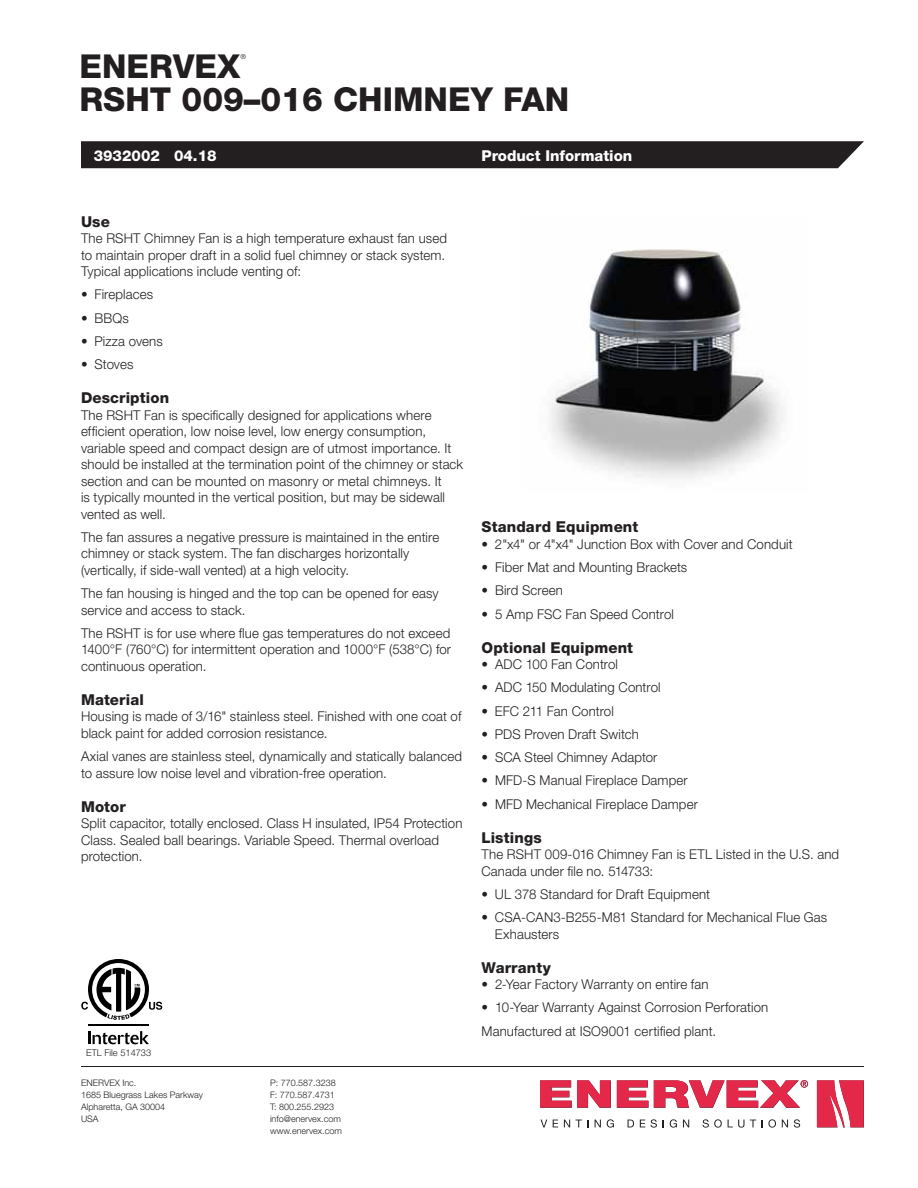
<style>
.page{position:relative;width:918px;height:1188px;background:#fff}
.page>*{position:absolute;margin:0;border:0;box-sizing:border-box;transform-origin:0 0}
.t1{font:800 33px "Helvetica Neue LT Std";color:#231f20}
.t2{font:800 15px "Helvetica Neue LT Std";letter-spacing:.01em;color:#231f20}
.t3{font:800 15px "Helvetica Neue LT Std";color:#fff}
.t4{font:300 13.5px/16.5px "Helvetica Neue LT Std";letter-spacing:.01em;color:#231f20}
.t5{font:300 9.3px "Helvetica Neue LT Std";color:#231f20}
.t6{font:300 9px/12px "Helvetica Neue LT Std";color:#231f20}
.t7{font:300 7.05px "Helvetica Neue LT Std";color:#231f20}
.s1{font-weight:900}
</style>
<div class="page">
<hr style="left:81px;top:1066px;width:783px;height:1px;background:#231f20">
<svg style="left:540px;top:1080px;width:71px;height:28px"></svg>
<svg style="left:817px;top:1080px;width:47px;height:47px;background:#e64d69"></svg>
<svg style="left:617px;top:1080px;width:191px;height:28px"></svg>
<svg style="left:541px;top:1120px;width:6px;height:7px"></svg>
<svg style="left:553px;top:1120px;width:5px;height:7px"></svg>
<svg style="left:564px;top:1120px;width:6px;height:7px"></svg>
<svg style="left:576px;top:1120px;width:12px;height:7px"></svg>
<svg style="left:595px;top:1120px;width:6px;height:7px"></svg>
<svg style="left:607px;top:1119px;width:7px;height:9px"></svg>
<svg style="left:628px;top:1120px;width:6px;height:7px"></svg>
<svg style="left:640px;top:1120px;width:5px;height:7px"></svg>
<svg style="left:651px;top:1119px;width:6px;height:9px"></svg>
<svg style="left:670px;top:1119px;width:7px;height:9px"></svg>
<svg style="left:683px;top:1120px;width:6px;height:7px"></svg>
<svg style="left:703px;top:1119px;width:19px;height:9px"></svg>
<svg style="left:728px;top:1120px;width:16px;height:8px"></svg>
<svg style="left:750px;top:1120px;width:6px;height:7px"></svg>
<svg style="left:762px;top:1119px;width:14px;height:9px"></svg>
<svg style="left:782px;top:1120px;width:6px;height:7px"></svg>
<svg style="left:794px;top:1119px;width:6px;height:9px"></svg>
<div style="left:81px;top:141px;width:783px;height:27px;background:#231f20"></div>
<img style="left:550px;top:249px;width:234px;height:230px">
<svg style="left:88px;top:1031px;width:61px;height:13px"></svg>
<hr style="left:88px;top:1025px;width:61px;height:1px;background:#000">
<svg style="left:81px;top:959px;width:81px;height:61px"></svg>
<h1 class="t1" style="left:80px;top:54px;width:162px">ENERVEX</h1>
<p class="t7" style="left:240px;top:54px;width:7px">®</p>
<h1 class="t1" style="left:80px;top:87px;width:491px">RSHT 009<span class="s1">–</span>016 CHIMNEY FAN</h1>
<p class="t3" style="left:94px;top:150px;width:124px">3932002 04.18</p>
<p class="t3" style="left:481px;top:150px;width:152px">Product Information</p>
<p class="t2" style="left:81px;top:216px;width:30px">Use</p>
<p class="t4" style="left:81px;top:231px;width:368px">The RSHT Chimney Fan is a high temperature exhaust fan used to maintain proper draft in a solid fuel chimney or stack system.<br>Typical applications include venting of:</p>
<p class="t4" style="left:81px;top:288px;width:74px">• Fireplaces</p>
<p class="t4" style="left:81px;top:311px;width:49px">• BBQs</p>
<p class="t4" style="left:81px;top:334px;width:83px">• Pizza ovens</p>
<p class="t4" style="left:81px;top:357px;width:54px">• Stoves</p>
<p class="t2" style="left:81px;top:392px;width:90px">Description</p>
<p class="t4" style="left:81px;top:408px;width:384px">The RSHT Fan is specifically designed for applications where efficient operation, low noise level, low energy consumption, variable speed and compact design are of utmost importance. It should be installed at the termination point of the chimney or stack section and can be mounted on masonry or metal chimneys. It<br>is typically mounted in the vertical position, but may be sidewall vented as well.</p>
<p class="t4" style="left:81px;top:530px;width:360px">The fan assures a negative pressure is maintained in the entire chimney or stack system. The fan discharges horizontally (vertically, if side-wall vented) at a high velocity.</p>
<p class="t4" style="left:81px;top:586px;width:359px">The fan housing is hinged and the top can be opened for easy service and access to stack.</p>
<p class="t4" style="left:81px;top:626px;width:372px;text-align:justify">The RSHT is for use where flue gas temperatures do not exceed 1400°F (760°C) for intermittent operation and 1000°F (538°C) for continuous operation.</p>
<p class="t2" style="left:81px;top:694px;width:64px">Material</p>
<p class="t4" style="left:81px;top:710px;width:382px">Housing is made of 3/16" stainless steel. Finished with one coat of black paint for added corrosion resistance.</p>
<p class="t4" style="left:81px;top:749px;width:383px">Axial vanes are stainless steel, dynamically and statically balanced to assure low noise level and vibration-free operation.</p>
<p class="t2" style="left:81px;top:801px;width:46px">Motor</p>
<p class="t4" style="left:81px;top:816px;width:383px">Split capacitor, totally enclosed. Class H insulated, IP54 Protection<br>Class. Sealed ball bearings. Variable Speed. Thermal overload protection.</p>
<p class="t5" style="left:86px;top:1049px;width:67px">ETL File 514733</p>
<p class="t6" style="left:81px;top:1078px;width:124px">ENERVEX Inc.<br>1685 Bluegrass Lakes Parkway<br>Alpharetta, GA 30004<br>USA</p>
<p class="t6" style="left:270px;top:1078px;width:73px">P: 770.587.3238<br>F: 770.587.4731<br>T: 800.255.2923 info@enervex.com www.enervex.com</p>
<p class="t2" style="left:482px;top:522px;width:158px">Standard Equipment</p>
<p class="t4" style="left:482px;top:537px;width:313px">• 2"x4" or 4"x4" Junction Box with Cover and Conduit</p>
<p class="t4" style="left:482px;top:560px;width:207px">• Fiber Mat and Mounting Brackets</p>
<p class="t4" style="left:482px;top:583px;width:83px">• Bird Screen</p>
<p class="t4" style="left:482px;top:607px;width:194px">• 5 Amp FSC Fan Speed Control</p>
<p class="t2" style="left:482px;top:642px;width:153px">Optional Equipment</p>
<p class="t4" style="left:482px;top:657px;width:138px">• ADC 100 Fan Control</p>
<p class="t4" style="left:482px;top:680px;width:181px">• ADC 150 Modulating Control</p>
<p class="t4" style="left:482px;top:704px;width:134px">• EFC 211 Fan Control</p>
<p class="t4" style="left:482px;top:727px;width:159px">• PDS Proven Draft Switch</p>
<p class="t4" style="left:482px;top:750px;width:177px">• SCA Steel Chimney Adaptor</p>
<p class="t4" style="left:482px;top:773px;width:208px">• MFD-S Manual Fireplace Damper</p>
<p class="t4" style="left:482px;top:797px;width:218px">• MFD Mechanical Fireplace Damper</p>
<p class="t2" style="left:482px;top:832px;width:62px">Listings</p>
<p class="t4" style="left:482px;top:847px;width:359px">The RSHT 009-016 Chimney Fan is ETL Listed in the U.S. and<br>Canada under file no. 514733:</p>
<p class="t4" style="left:482px;top:887px;width:230px">• UL 378 Standard for Draft Equipment</p>
<p class="t4" style="left:495px;top:910px;width:334px;text-indent:-13px">• CSA-CAN3-B255-M81 Standard for Mechanical Flue Gas<br>Exhausters</p>
<p class="t2" style="left:482px;top:962px;width:71px">Warranty</p>
<p class="t4" style="left:482px;top:977px;width:229px">• 2-Year Factory Warranty on entire fan</p>
<p class="t4" style="left:482px;top:997px;width:288px;line-height:23.2px">• 10-Year Warranty Against Corrosion Perforation<br>Manufactured at ISO9001 certified plant.</p>
</div>
